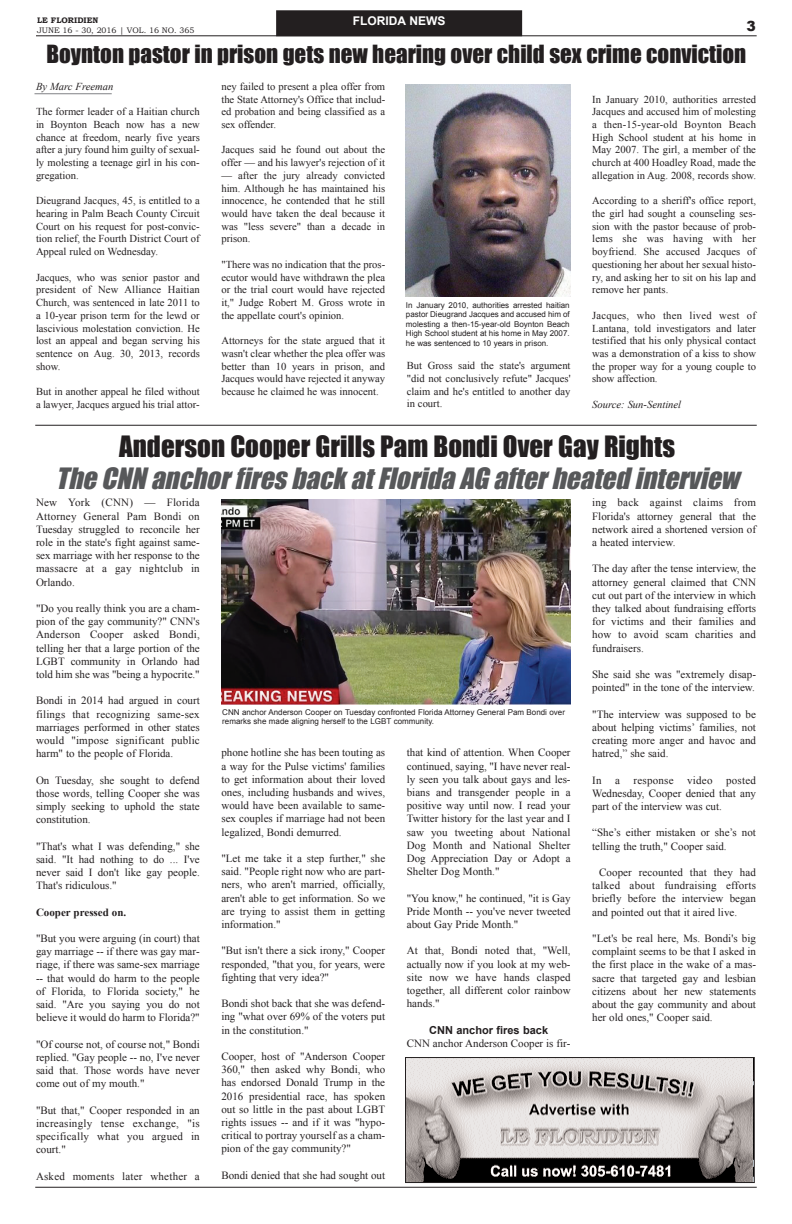
<style>
.page{position:relative;width:792px;height:1224px;background:#fff}
.page>*{position:absolute;margin:0;border:0;box-sizing:border-box;transform-origin:0 0}
.t1{font:italic 27px/32.4px "Impact";color:#57585a;text-align:center}
.t2{font:23px "Impact";color:#231f20}
.t3{font:900 14px "Arial";color:#231f20}
.t4{font:700 12px "Arial";color:#fff}
.t5{font:11px/13.2px "Times New Roman";color:#231f20;text-align:justify}
.t6{font:11px "Times New Roman";letter-spacing:.02em;color:#231f20}
.t7{font:700 11px "Times New Roman";color:#231f20}
.t8{font:10.6px/12.7px "Times New Roman";color:#231f20;text-align:justify}
.t9{font:italic 10.6px "Times New Roman";color:#231f20}
.t10{font:8px/9.6px "Arial";color:#231f20;text-align:justify}
.t11{font:8px "Bookman Old Style";color:#231f20}
.t12{font:700 8px "Bookman Old Style";color:#231f20}
.s1{font-style:normal;color:#231f20}
.s2{font-family:"Arial";font-weight:700}
</style>
<div class="page">
<div style="left:277px;top:11px;width:244px;height:24px;background:#231f20"></div>
<div style="left:276px;top:10px;width:246px;height:26px;border:2px solid #231f20"></div>
<hr style="left:36px;top:35px;width:721px;height:1px;background:#231f20">
<img style="left:406px;top:84px;width:165px;height:213px">
<hr style="left:35px;top:425px;width:722px;height:1px;background:#231f20">
<hr style="left:35px;top:1187px;width:722px;height:1px;background:#231f20">
<hr style="left:35px;top:94px;width:77px;height:1px;background:#808285">
<img style="left:221px;top:500px;width:349px;height:204px">
<img style="left:407px;top:1059px;width:346px;height:122px">
<div style="left:405px;top:1057px;width:350px;height:126px;border:1px solid #231f20"></div>
<p class="t12" style="left:37px;top:16px;width:63px">LE FLORIDIEN</p>
<p class="t4" style="left:353px;top:14px;width:94px">FLORIDA NEWS</p>
<p class="t11" style="left:37px;top:25px;width:159px">JUNE 16 - 30, 2016 | VOL. 16 NO. 365</p>
<p class="t3" style="left:746px;top:16px;width:11px">3</p>
<p class="t2" style="left:47px;top:39px;width:701px">Boynton pastor in prison gets new hearing over child sex crime conviction</p>
<p class="t9" style="left:36px;top:80px;width:79px">By Marc Freeman</p>
<p class="t8" style="left:36px;top:105px;width:165px">The former leader of a Haitian church in Boynton Beach now has a new chance at freedom, nearly five years after a jury found him guilty of sexual&shy;ly molesting a teenage girl in his con&shy;gregation.</p>
<p class="t8" style="left:36px;top:194px;width:165px">Dieugrand Jacques, 45, is entitled to a hearing in Palm Beach County Circuit Court on his request for post-convic&shy;tion relief, the Fourth District Court of Appeal ruled on Wednesday.</p>
<p class="t8" style="left:36px;top:271px;width:165px">Jacques, who was senior pastor and president of New Alliance Haitian Church, was sentenced in late 2011 to a 10-year prison term for the lewd or lascivious molestation conviction. He lost an appeal and began serving his sentence on Aug. 30, 2013, records show.</p>
<p class="t8" style="left:36px;top:385px;width:165px">But in another appeal he filed without a lawyer, Jacques argued his trial attor-</p>
<p class="t8" style="left:221px;top:80px;width:165px">ney failed to present a plea offer from the State Attorney's Office that includ&shy;ed probation and being classified as a sex offender.</p>
<p class="t8" style="left:221px;top:144px;width:165px">Jacques said he found out about the offer — and his lawyer's rejection of it</p>
<p class="t8" style="left:221px;top:169px;width:165px">— after the jury already convicted him. Although he has maintained his innocence, he contended that he still would have taken the deal because it was "less severe" than a decade in prison.</p>
<p class="t8" style="left:221px;top:258px;width:165px">"There was no indication that the pros&shy;ecutor would have withdrawn the plea or the trial court would have rejected it," Judge Robert M. Gross wrote in the appellate court's opinion.</p>
<p class="t8" style="left:221px;top:334px;width:165px">Attorneys for the state argued that it wasn't clear whether the plea offer was better than 10 years in prison, and Jacques would have rejected it anyway because he claimed he was innocent.</p>
<p class="t10" style="left:406px;top:300px;width:165px">In January 2010, authorities arrested haitian pastor Dieugrand Jacques and accused him of molesting a then-15-year-old Boynton Beach High School student at his home in May 2007. he was sentenced to 10 years in prison.</p>
<p class="t8" style="left:407px;top:359px;width:165px">But Gross said the state's argument "did not conclusively refute" Jacques' claim and he's entitled to another day in court.</p>
<p class="t8" style="left:592px;top:93px;width:165px">In January 2010, authorities arrested Jacques and accused him of molesting a then-15-year-old Boynton Beach High School student at his home in May 2007. The girl, a member of the church at 400 Hoadley Road, made the allegation in Aug. 2008, records show.</p>
<p class="t8" style="left:592px;top:194px;width:165px">According to a sheriff's office report, the girl had sought a counseling ses&shy;sion with the pastor because of prob&shy;lems she was having with her boyfriend. She accused Jacques of questioning her about her sexual histo&shy;ry, and asking her to sit on his lap and remove her pants.</p>
<p class="t8" style="left:592px;top:309px;width:165px">Jacques, who then lived west of Lantana, told investigators and later testified that his only physical contact was a demonstration of a kiss to show the proper way for a young couple to show affection.</p>
<p class="t9" style="left:592px;top:398px;width:91px">Source: Sun-Sentinel</p>
<p class="t1" style="left:56px;top:430px;width:691px"><span class="s1">Anderson Cooper Grills Pam Bondi Over Gay Rights<br></span>The CNN anchorfires back atFlorida AG afterheated interview</p>
<p class="t5" style="left:36px;top:496px;width:165px">New York (CNN) — Florida Attorney General Pam Bondi on Tuesday struggled to reconcile her role in the state's fight against same&shy;sex marriage with her response to the massacre at a gay nightclub in Orlando.</p>
<p class="t5" style="left:36px;top:602px;width:165px">"Do you really think you are a cham&shy;pion of the gay community?" CNN's Anderson Cooper asked Bondi, telling her that a large portion of the LGBT community in Orlando had told him she was "being a hypocrite."</p>
<p class="t5" style="left:36px;top:694px;width:165px">Bondi in 2014 had argued in court filings that recognizing same-sex marriages performed in other states would "impose significant public harm" to the people of Florida.</p>
<p class="t5" style="left:36px;top:773px;width:165px">On Tuesday, she sought to defend those words, telling Cooper she was simply seeking to uphold the state constitution.</p>
<p class="t5" style="left:36px;top:839px;width:165px">"That's what I was defending," she said. "It had nothing to do ... I've never said I don't like gay people.<br>That's ridiculous."</p>
<p class="t7" style="left:36px;top:906px;width:92px">Cooper pressed on.</p>
<p class="t5" style="left:36px;top:932px;width:165px">"But you were arguing (in court) that gay marriage -- if there was gay mar&shy;riage, if there was same-sex marriage -- that would do harm to the people of Florida, to Florida society," he said. "Are you saying you do not believe it would do harm to Florida?"</p>
<p class="t5" style="left:36px;top:1037px;width:165px">"Of course not, of course not," Bondi replied. "Gay people -- no, I've never said that. Those words have never come out of my mouth."</p>
<p class="t5" style="left:36px;top:1103px;width:165px">"But that," Cooper responded in an increasingly tense exchange, "is specifically what you argued in court."</p>
<p class="t6" style="left:36px;top:1170px;width:165px">Asked moments later whether a</p>
<p class="t5" style="left:592px;top:496px;width:165px">ing back against claims from Florida's attorney general that the network aired a shortened version of a heated interview.</p>
<p class="t5" style="left:592px;top:562px;width:165px">The day after the tense interview, the attorney general claimed that CNN cut out part of the interview in which they talked about fundraising efforts for victims and their families and how to avoid scam charities and fundraisers.</p>
<p class="t5" style="left:592px;top:668px;width:165px">She said she was "extremely disap&shy;pointed" in the tone of the interview.</p>
<p class="t5" style="left:592px;top:707px;width:165px">"The interview was supposed to be about helping victims’ families, not creating more anger and havoc and hatred,” she said.</p>
<p class="t5" style="left:592px;top:773px;width:165px">In a response video posted Wednesday, Cooper denied that any part of the interview was cut.</p>
<p class="t5" style="left:592px;top:826px;width:165px">“She’s either mistaken or she’s not telling the truth," Cooper said.</p>
<p class="t5" style="left:592px;top:866px;width:165px;text-indent:7px">Cooper recounted that they had talked about fundraising efforts briefly before the interview began and pointed out that it aired live.</p>
<p class="t5" style="left:592px;top:932px;width:165px">"Let's be real here, Ms. Bondi's big complaint seems to be that I asked in the first place in the wake of a mas&shy;sacre that targeted gay and lesbian citizens about her new statements about the gay community and about her old ones," Cooper said.</p>
<p class="t10" style="left:222px;top:707px;width:344px">CNN anchor Anderson Cooper on Tuesday confronted Florida Attorney General Pam Bondi over remarks she made aligning herself to the LGBT community.</p>
<p class="t5" style="left:221px;top:746px;width:165px">phone hotline she has been touting as a way for the Pulse victims' families to get information about their loved ones, including husbands and wives, would have been available to same&shy;sex couples if marriage had not been legalized, Bondi demurred.</p>
<p class="t5" style="left:221px;top:852px;width:165px">"Let me take it a step further," she said. "People right now who are part&shy;ners, who aren't married, officially, aren't able to get information. So we are trying to assist them in getting information."</p>
<p class="t5" style="left:221px;top:944px;width:165px">"But isn't there a sick irony," Cooper responded, "that you, for years, were fighting that very idea?"</p>
<p class="t5" style="left:221px;top:997px;width:165px">Bondi shot back that she was defend&shy;ing "what over 69% of the voters put in the constitution."</p>
<p class="t5" style="left:221px;top:1050px;width:165px">Cooper, host of "Anderson Cooper 360," then asked why Bondi, who has endorsed Donald Trump in the 2016 presidential race, has spoken out so little in the past about LGBT rights issues -- and if it was "hypo&shy;critical to portray yourself as a cham&shy;pion of the gay community?"</p>
<p class="t5" style="left:221px;top:1168px;width:165px">Bondi denied that she had sought out</p>
<p class="t5" style="left:407px;top:746px;width:165px">that kind of attention. When Cooper continued, saying, "I have never real&shy;ly seen you talk about gays and les&shy;bians and transgender people in a positive way until now. I read your Twitter history for the last year and I saw you tweeting about National Dog Month and National Shelter Dog Appreciation Day or Adopt a Shelter Dog Month."</p>
<p class="t5" style="left:407px;top:891px;width:165px">"You know," he continued, "it is Gay Pride Month -- you've never tweeted about Gay Pride Month."</p>
<p class="t5" style="left:407px;top:944px;width:165px">At that, Bondi noted that, "Well, actually now if you look at my web&shy;site now we have hands clasped together, all different color rainbow hands."</p>
<p class="t5" style="left:407px;top:1024px;width:165px;line-height:12.9px;text-align:center"><span class="s2">CNN anchor fires back<br></span>CNN anchor Anderson Cooper is fir-</p>
</div>
